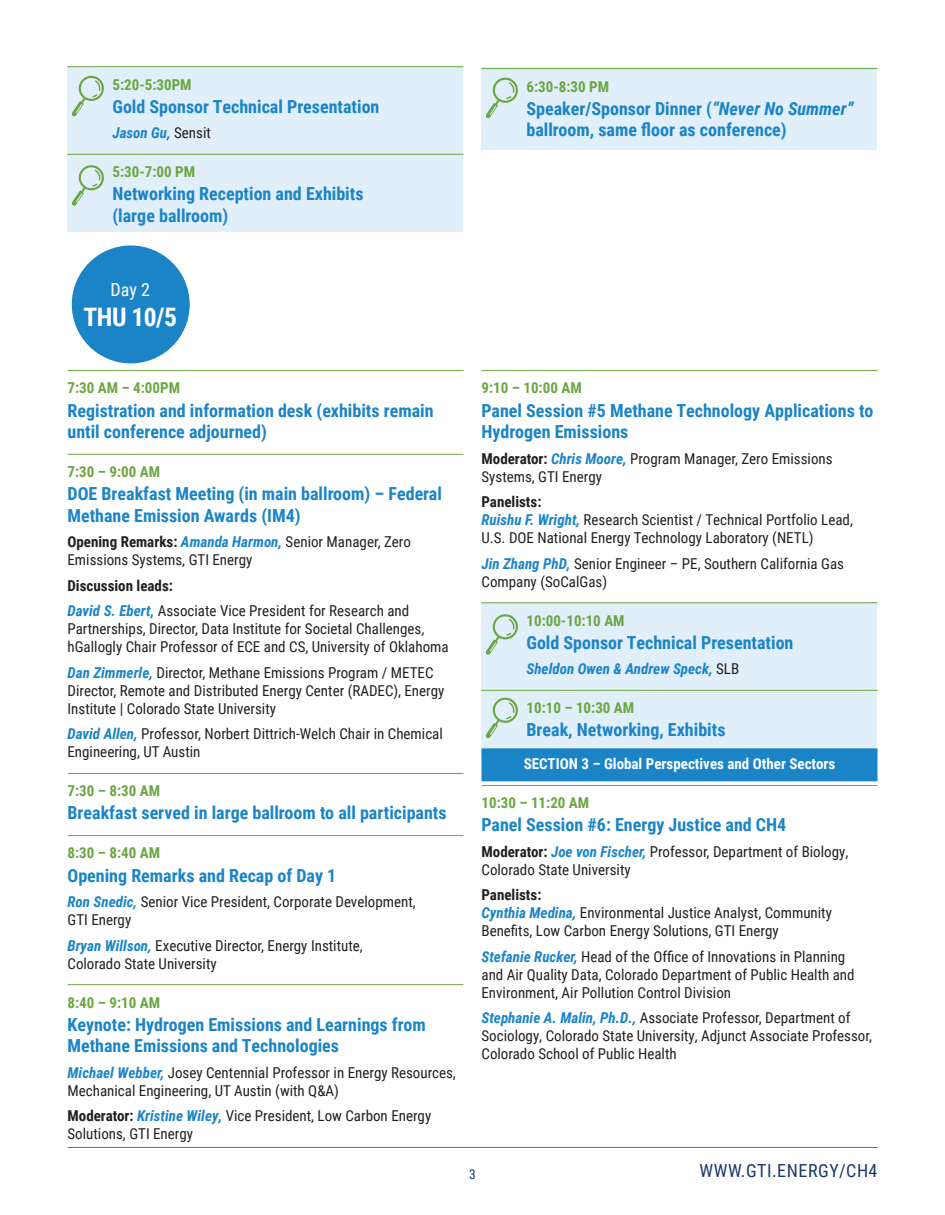
<style>
.page{position:relative;width:945px;height:1215px;background:#fff}
.page>*{position:absolute;margin:0;border:0;box-sizing:border-box;transform-origin:0 0}
.t1{font:700 25.5px "Roboto Condensed";color:#fff}
.t2{font:700 18px/21.6px "Roboto Condensed";color:#1b84c7}
.t3{font:18px "Roboto Condensed";letter-spacing:.035em;color:#1a3868}
.t4{font:18px "Roboto Condensed";color:#fff}
.t5{font:15px/18px "Roboto Condensed";color:#231f20}
.t6{font:700 15px "Roboto Condensed";color:#6ba643}
.t7{font:700 15px "Roboto Condensed";color:#fff}
.t8{font:italic 700 15px "Roboto Condensed";color:#1b84c7}
.t9{font:13.5px "Roboto Condensed";color:#1a3868}
.s1{font-weight:400;font-style:normal;color:#231f20}
.s2{font-style:italic}
.s3{font-weight:700}
.s4{font-weight:700;font-style:italic;color:#1b84c7}
</style>
<div class="page">
<hr style="left:68px;top:1147px;width:810px;height:1px;background:#1b84c7">
<div style="left:68px;top:68px;width:396px;height:164px;background:#e0eff9"></div>
<div style="left:482px;top:68px;width:396px;height:82px;background:#e0eff9"></div>
<div style="left:482px;top:603px;width:396px;height:153px;background:#e0eff9"></div>
<hr style="left:68px;top:66px;width:396px;height:1px;background:#6ba643">
<hr style="left:68px;top:154px;width:396px;height:1px;background:#6ba643">
<hr style="left:68px;top:370px;width:396px;height:1px;background:#6ba643">
<hr style="left:68px;top:454px;width:396px;height:1px;background:#6ba643">
<hr style="left:68px;top:773px;width:396px;height:1px;background:#6ba643">
<hr style="left:68px;top:835px;width:396px;height:1px;background:#6ba643">
<hr style="left:68px;top:984px;width:396px;height:1px;background:#6ba643">
<svg style="left:71px;top:75px;width:33px;height:42px"></svg>
<svg style="left:485px;top:697px;width:33px;height:42px"></svg>
<svg style="left:485px;top:614px;width:33px;height:41px"></svg>
<svg style="left:485px;top:77px;width:33px;height:41px"></svg>
<svg style="left:71px;top:165px;width:33px;height:41px"></svg>
<div style="left:72px;top:245px;width:118px;height:118px;background:#1b84c7;border-radius:50%"></div>
<hr style="left:482px;top:370px;width:396px;height:1px;background:#6ba643">
<hr style="left:482px;top:602px;width:396px;height:1px;background:#6ba643">
<hr style="left:482px;top:690px;width:396px;height:1px;background:#6ba643">
<div style="left:482px;top:748px;width:396px;height:33px;background:#1b84c7"></div>
<hr style="left:482px;top:785px;width:396px;height:1px;background:#6ba643">
<hr style="left:482px;top:68px;width:396px;height:1px;background:#6ba643">
<p class="t6" style="left:112px;top:74px;width:81px">5:20-5:30PM</p>
<p class="t2" style="left:112px;top:95px;width:268px">Gold Sponsor Technical Presentation</p>
<p class="t8" style="left:112px;top:122px;width:100px">Jason Gu, <span class="s1">Sensit</span></p>
<p class="t6" style="left:112px;top:161px;width:84px">5:30-7:00 PM</p>
<p class="t2" style="left:112px;top:182px;width:253px">Networking Reception and Exhibits (large ballroom)</p>
<p class="t6" style="left:526px;top:76px;width:84px">6:30-8:30 PM</p>
<p class="t2" style="left:526px;top:97px;width:329px">Speaker/Sponsor Dinner (<span class="s2">“Never No Summer” </span>ballroom, same floor as conference)</p>
<p class="t4" style="left:111px;top:277px;width:41px">Day 2</p>
<h1 class="t1" style="left:84px;top:299px;width:95px">THU 10/5</h1>
<p class="t6" style="left:68px;top:378px;width:114px">7:30 AM – 4:00PM</p>
<p class="t2" style="left:68px;top:399px;width:368px">Registration and information desk (exhibits remain until conference adjourned)</p>
<p class="t6" style="left:68px;top:461px;width:94px">7:30 – 9:00 AM</p>
<p class="t2" style="left:68px;top:482px;width:376px">DOE Breakfast Meeting (in main ballroom) – Federal<br>Methane Emission Awards (IM4)</p>
<p class="t5" style="left:68px;top:532px;width:345px"><span class="s3">Opening Remarks:</span> <span class="s4">Amanda Harmon,</span> Senior Manager, Zero<br>Emissions Systems, GTI Energy</p>
<p class="t5" style="left:68px;top:572px;width:343px;line-height:25.5px"><span class="s3">Discussion leads:<br></span><span class="s4">David S. Ebert,</span> Associate Vice President for Research and</p>
<p class="t5" style="left:68px;top:619px;width:383px">Partnerships, Director, Data Institute for Societal Challenges, hGallogly Chair Professor of ECE and CS, University of Oklahoma</p>
<p class="t5" style="left:68px;top:663px;width:378px"><span class="s4">Dan Zimmerle,</span> Director, Methane Emissions Program / METEC<br>Director, Remote and Distributed Energy Center (RADEC), Energy<br>Institute | Colorado State University</p>
<p class="t5" style="left:68px;top:724px;width:377px"><span class="s4">David Allen,</span> Professor, Norbert Dittrich-Welch Chair in Chemical<br>Engineering, UT Austin</p>
<p class="t6" style="left:68px;top:781px;width:94px">7:30 – 8:30 AM</p>
<p class="t2" style="left:68px;top:802px;width:381px">Breakfast served in large ballroom to all participants</p>
<p class="t6" style="left:68px;top:843px;width:94px">8:30 – 8:40 AM</p>
<p class="t2" style="left:68px;top:864px;width:270px">Opening Remarks and Recap of Day 1</p>
<p class="t5" style="left:68px;top:892px;width:350px"><span class="s4">Ron Snedic,</span> Senior Vice President, Corporate Development,<br>GTI Energy</p>
<p class="t5" style="left:68px;top:936px;width:297px"><span class="s4">Bryan Willson,</span> Executive Director, Energy Institute,<br>Colorado State University</p>
<p class="t6" style="left:68px;top:992px;width:94px">8:40 – 9:10 AM</p>
<p class="t2" style="left:68px;top:1013px;width:360px">Keynote: Hydrogen Emissions and Learnings from<br>Methane Emissions and Technologies</p>
<p class="t5" style="left:68px;top:1063px;width:390px"><span class="s4">Michael Webber,</span> Josey Centennial Professor in Energy Resources,<br>Mechanical Engineering, UT Austin (with Q&amp;A)</p>
<p class="t5" style="left:68px;top:1106px;width:365px"><span class="s3">Moderator:</span> <span class="s4">Kristine Wiley,</span> Vice President, Low Carbon Energy<br>Solutions, GTI Energy</p>
<p class="t6" style="left:482px;top:378px;width:102px">9:10 – 10:00 AM</p>
<p class="t2" style="left:482px;top:399px;width:393px">Panel Session #5 Methane Technology Applications to<br>Hydrogen Emissions</p>
<p class="t5" style="left:482px;top:449px;width:353px"><span class="s3">Moderator:</span> <span class="s4">Chris Moore,</span> Program Manager, Zero Emissions<br>Systems, GTI Energy</p>
<p class="t5" style="left:482px;top:492px;width:373px"><span class="s3">Panelists:<br></span><span class="s4">Ruishu F. Wright,</span> Research Scientist / Technical Portfolio Lead,<br>U.S. DOE National Energy Technology Laboratory (NETL)</p>
<p class="t5" style="left:482px;top:554px;width:364px"><span class="s4">Jin Zhang PhD,</span> Senior Engineer – PE, Southern California Gas<br>Company (SoCalGas)</p>
<p class="t6" style="left:526px;top:610px;width:100px">10:00-10:10 AM</p>
<p class="t2" style="left:526px;top:631px;width:268px">Gold Sponsor Technical Presentation</p>
<p class="t8" style="left:526px;top:658px;width:214px">Sheldon Owen &amp; Andrew Speck, <span class="s1">SLB</span></p>
<p class="t6" style="left:526px;top:697px;width:109px">10:10 – 10:30 AM</p>
<p class="t2" style="left:526px;top:718px;width:201px">Break, Networking, Exhibits</p>
<p class="t7" style="left:524px;top:754px;width:313px">SECTION 3 – Global Perspectives and Other Sectors</p>
<p class="t6" style="left:481px;top:793px;width:109px">10:30 – 11:20 AM</p>
<p class="t2" style="left:482px;top:814px;width:306px">Panel Session #6: Energy Justice and CH4</p>
<p class="t5" style="left:482px;top:842px;width:368px"><span class="s3">Moderator:</span> <span class="s4">Joe von Fischer,</span> Professor, Department of Biology,<br>Colorado State University</p>
<p class="t5" style="left:482px;top:886px;width:352px"><span class="s3">Panelists:<br></span><span class="s4">Cynthia Medina,</span> Environmental Justice Analyst, Community<br>Benefits, Low Carbon Energy Solutions, GTI Energy</p>
<p class="t5" style="left:482px;top:947px;width:375px"><span class="s4">Stefanie Rucker,</span> Head of the Office of Innovations in Planning and Air Quality Data, Colorado Department of Public Health and<br>Environment, Air Pollution Control Division</p>
<p class="t5" style="left:482px;top:1009px;width:392px"><span class="s4">Stephanie A. Malin, Ph.D.,</span> Associate Professor, Department of<br>Sociology, Colorado State University, Adjunct Associate Professor,<br>Colorado School of Public Health</p>
<p class="t9" style="left:469px;top:1165px;width:8px">3</p>
<p class="t3" style="left:699px;top:1158px;width:180px">WWW.GTI.ENERGY/CH4</p>
</div>
